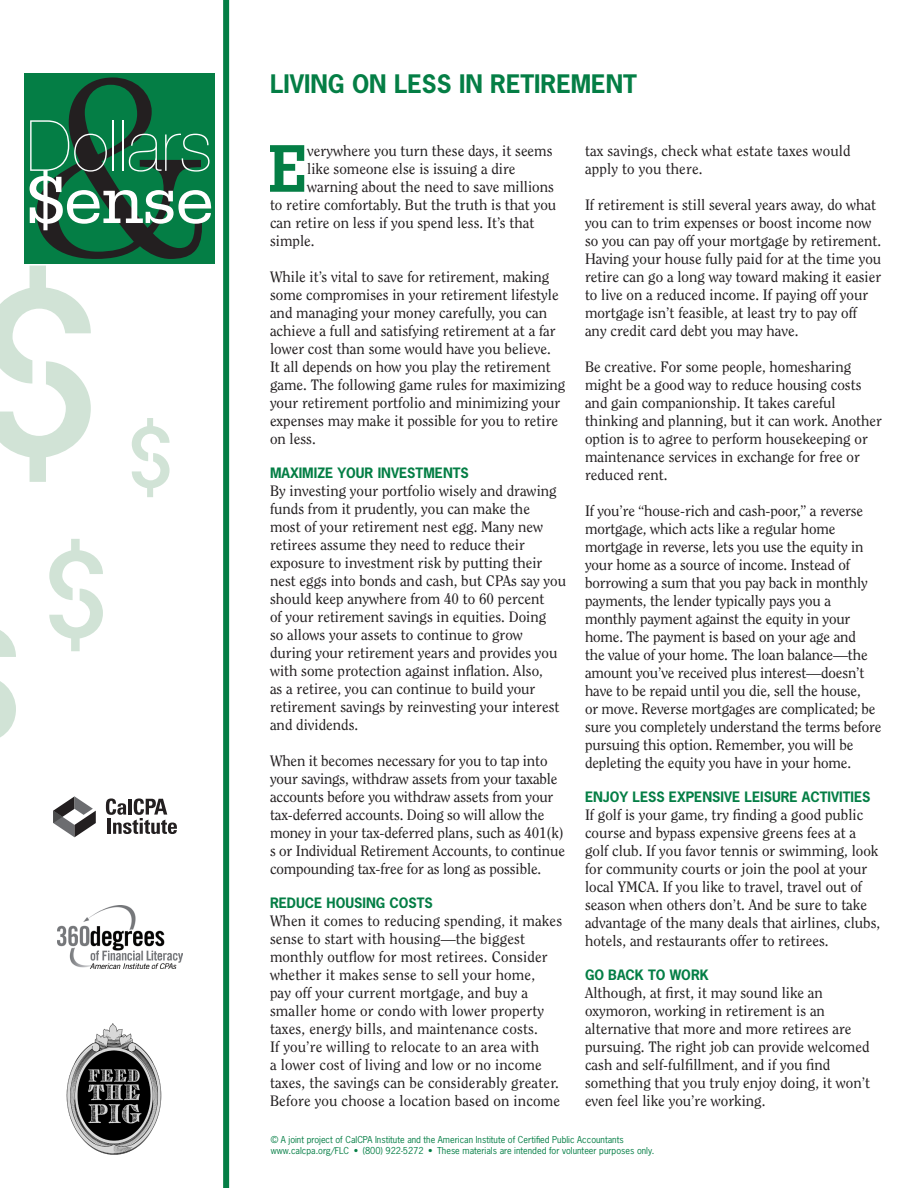
<style>
.page{position:relative;width:918px;height:1188px;background:#fff}
.page>*{position:absolute;margin:0;border:0;box-sizing:border-box;transform-origin:0 0}
.t1{font:283.5px "Housebroken Clean";color:#d1e3d6}
.t2{font:300 259.2px "Century";color:#231f20}
.t3{font:147.3px "Housebroken Clean";color:#d1e3d6}
.t4{font:103.8px "Housebroken Clean";color:#d1e3d6}
.t5{font:200 70.65px "Helvetica Neue";color:#fff}
.t6{font:70.65px "Serifa";color:#fff}
.body_text_1st{font:500 66px "Boton";color:#047e45}
.t7{font:700 24px "News Gothic";color:#047e45}
.body_text{font:15px/18px "Clearface";color:#231f20}
.body_text_1st-2{font:15px "Clearface";color:#231f20}
.t8{font:700 13.5px "News Gothic";color:#047e45}
.t9{font:9px "News Gothic";color:#047e45}
</style>
<div class="page">
<div style="left:223px;top:0;width:6px;height:1188px;background:#047e45"></div>
<div style="left:25px;top:73px;width:190px;height:190px;background:#047e45"></div>
<img style="left:57px;top:905px;width:125px;height:63px">
<img style="left:66px;top:1024px;width:95px;height:130px">
<svg style="left:53px;top:796px;width:43px;height:41px"></svg>
<svg style="left:106px;top:798px;width:71px;height:36px"></svg>
<p class="t2" style="left:28px;top:18px;width:184px">&amp;</p>
<p class="t1" style="left:-32px;top:188px;width:144px">$</p>
<p class="t5" style="left:26px;top:105px;width:187px">Dollars</p>
<p class="t6" style="left:26px;top:161px;width:190px">$ense</p>
<p class="t4" style="left:124px;top:390px;width:54px">$</p>
<p class="t3" style="left:39px;top:499px;width:76px">$</p>
<p class="t7" style="left:270px;top:68px;width:368px">LIVING ON LESS IN RETIREMENT</p>
<p class="body_text_1st" style="left:269px;top:130px;width:40px">E</p>
<p class="body_text_1st-2" style="left:307px;top:142px;width:247px">verywhere you turn these days, it seems</p>
<p class="body_text_1st-2" style="left:307px;top:160px;width:210px">like someone else is issuing a dire</p>
<p class="body_text_1st-2" style="left:307px;top:178px;width:248px">warning about the need to save millions</p>
<p class="body_text_1st-2" style="left:270px;top:196px;width:288px">to retire comfortably. But the truth is that you</p>
<p class="body_text_1st-2" style="left:270px;top:214px;width:266px">can retire on less if you spend less. It’s that</p>
<p class="body_text_1st-2" style="left:270px;top:232px;width:46px">simple.</p>
<p class="body_text" style="left:270px;top:268px;width:297px">While it’s vital to save for retirement, making some compromises in your retirement lifestyle and managing your money carefully, you can achieve a full and satisfying retirement at a far lower cost than some would have you believe.<br>It all depends on how you play the retirement game. The following game rules for maximizing your retirement portfolio and minimizing your expenses may make it possible for you to retire on less.</p>
<p class="t8" style="left:270px;top:464px;width:200px">MAXIMIZE YOUR INVESTMENTS</p>
<p class="body_text" style="left:270px;top:482px;width:298px">By investing your portfolio wisely and drawing funds from it prudently, you can make the<br>most of your retirement nest egg. Many new retirees assume they need to reduce their exposure to investment risk by putting their nest eggs into bonds and cash, but CPAs say you should keep anywhere from 40 to 60 percent<br>of your retirement savings in equities. Doing<br>so allows your assets to continue to grow during your retirement years and provides you with some protection against inflation. Also,<br>as a retiree, you can continue to build your retirement savings by reinvesting your interest and dividends.</p>
<p class="body_text" style="left:270px;top:752px;width:297px">When it becomes necessary for you to tap into your savings, withdraw assets from your taxable accounts before you withdraw assets from your tax-deferred accounts. Doing so will allow the money in your tax-deferred plans, such as 401(k) s or Individual Retirement Accounts, to continue compounding tax-free for as long as possible.</p>
<p class="t8" style="left:270px;top:894px;width:164px">REDUCE HOUSING COSTS</p>
<p class="body_text" style="left:270px;top:912px;width:294px">When it comes to reducing spending, it makes sense to start with housing—the biggest monthly outflow for most retirees. Consider whether it makes sense to sell your home,<br>pay off your current mortgage, and buy a smaller home or condo with lower property taxes, energy bills, and maintenance costs.<br>If you’re willing to relocate to an area with<br>a lower cost of living and low or no income taxes, the savings can be considerably greater.<br>Before you choose a location based on income</p>
<p class="body_text" style="left:585px;top:142px;width:267px">tax savings, check what estate taxes would apply to you there.</p>
<p class="body_text" style="left:585px;top:196px;width:298px">If retirement is still several years away, do what you can to trim expenses or boost income now so you can pay off your mortgage by retirement.<br>Having your house fully paid for at the time you retire can go a long way toward making it easier to live on a reduced income. If paying off your mortgage isn’t feasible, at least try to pay off any credit card debt you may have.</p>
<p class="body_text" style="left:585px;top:358px;width:299px">Be creative. For some people, homesharing might be a good way to reduce housing costs and gain companionship. It takes careful thinking and planning, but it can work. Another option is to agree to perform housekeeping or maintenance services in exchange for free or reduced rent.</p>
<p class="body_text" style="left:585px;top:502px;width:298px">If you’re “house-rich and cash-poor,” a reverse mortgage, which acts like a regular home mortgage in reverse, lets you use the equity in your home as a source of income. Instead of borrowing a sum that you pay back in monthly payments, the lender typically pays you a monthly payment against the equity in your home. The payment is based on your age and<br>the value of your home. The loan balance—the amount you’ve received plus interest—doesn’t have to be repaid until you die, sell the house,<br>or move. Reverse mortgages are complicated; be sure you completely understand the terms before pursuing this option. Remember, you will be depleting the equity you have in your home.</p>
<p class="t8" style="left:585px;top:788px;width:287px">ENJOY LESS EXPENSIVE LEISURE ACTIVITIES</p>
<p class="body_text" style="left:585px;top:806px;width:297px">If golf is your game, try finding a good public course and bypass expensive greens fees at a golf club. If you favor tennis or swimming, look for community courts or join the pool at your local YMCA. If you like to travel, travel out of season when others don’t. And be sure to take advantage of the many deals that airlines, clubs, hotels, and restaurants offer to retirees.</p>
<p class="t8" style="left:585px;top:966px;width:125px">GO BACK TO WORK</p>
<p class="body_text" style="left:585px;top:984px;width:287px">Although, at first, it may sound like an oxymoron, working in retirement is an alternative that more and more retirees are pursuing. The right job can provide welcomed cash and self-fulfillment, and if you find something that you truly enjoy doing, it won’t even feel like you’re working.</p>
<p class="t9" style="left:271px;top:1134px;width:354px">© A joint project of CalCPA Institute and the American Institute of Certified Public Accountants</p>
<p class="t9" style="left:271px;top:1145px;width:385px">www.calcpa.org/FLC • (800) 922-5272 • These materials are intended for volunteer purposes only.</p>
</div>
